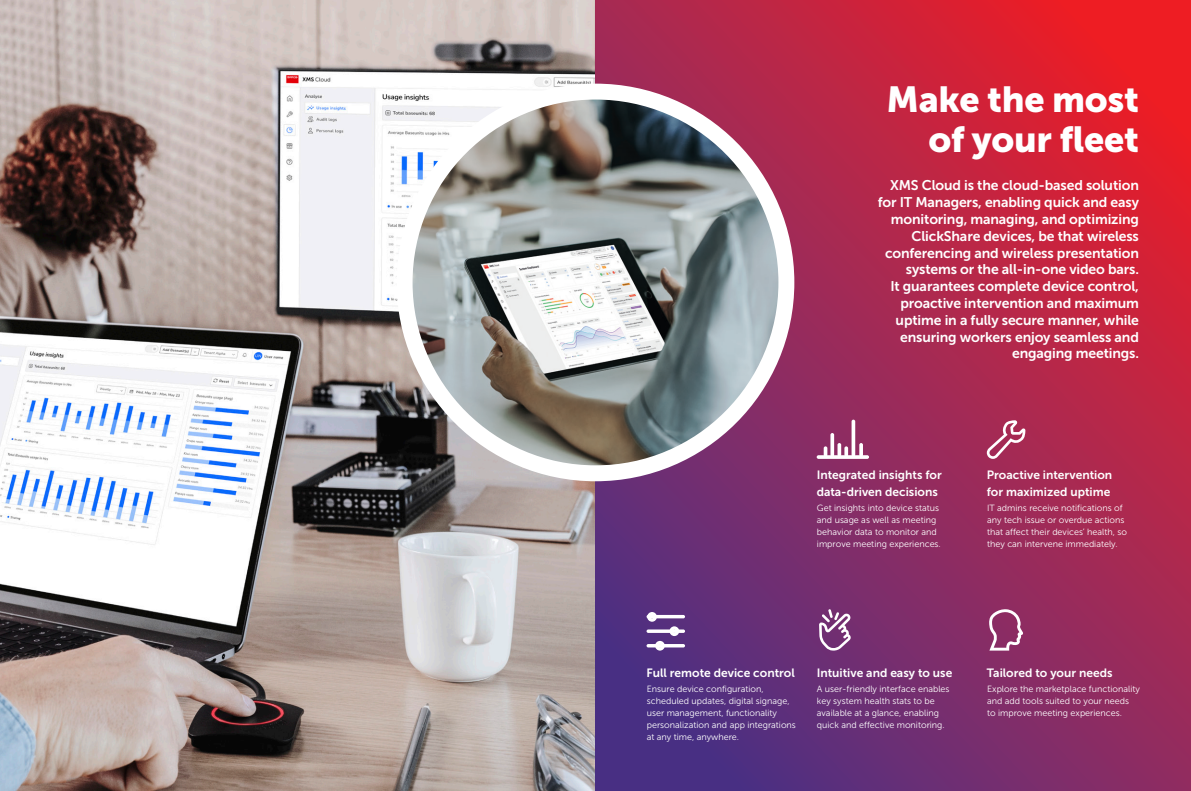
<style>
.page{position:relative;width:1191px;height:791px;background:#fff}
.page>*{position:absolute;margin:0;border:0;box-sizing:border-box;transform-origin:0 0}
.t1{font:36px/40px "Museo Sans 900";letter-spacing:-.01em;color:#fff;text-align:right}
.t2{font:14px/16.8px "Museo Sans 700";letter-spacing:-.01em;color:#fff;text-align:right}
.t3{font:12px/16.8px "Museo Sans 700";color:#fff}
.t4{font:9px/12px "Museo Sans 300";color:#fff}
</style>
<div class="page">
<img style="left:0;top:0;width:595px;height:791px">
<svg style="left:595px;top:0;width:596px;height:791px;background:#9e2a57"></svg>
<img style="left:404px;top:92px;width:382px;height:381px;border-radius:191px">
<div style="left:396px;top:84px;width:398px;height:397px;border:16px solid #fff;border-radius:50%"></div>
<svg style="left:986px;top:420px;width:39px;height:39px"></svg>
<hr style="left:646px;top:615px;width:39px;height:3px;background:#fff;border-radius:2px">
<svg style="left:646px;top:629px;width:39px;height:4px"></svg>
<hr style="left:646px;top:644px;width:39px;height:3px;background:#fff;border-radius:2px">
<svg style="left:647px;top:612px;width:32px;height:39px"></svg>
<svg style="left:819px;top:609px;width:32px;height:41px"></svg>
<svg style="left:989px;top:609px;width:34px;height:42px"></svg>
<svg style="left:816px;top:455px;width:53px;height:4px"></svg>
<svg style="left:823px;top:446px;width:4px;height:11px"></svg>
<svg style="left:837px;top:443px;width:4px;height:14px"></svg>
<svg style="left:830px;top:433px;width:4px;height:24px"></svg>
<svg style="left:844px;top:446px;width:4px;height:11px"></svg>
<svg style="left:859px;top:443px;width:4px;height:14px"></svg>
<svg style="left:851px;top:420px;width:4px;height:37px"></svg>
<h1 class="t1" style="left:886px;top:79px;width:254px">Make the most of your fleet</h1>
<p class="t2" style="left:877px;top:177px;width:263px">XMS Cloud is the cloud-based solution for IT Managers, enabling quick and easy monitoring, managing, and optimizing ClickShare devices, be that wireless conferencing and wireless presentation systems or the all-in-one video bars.<br>It guarantees complete device control, proactive intervention and maximum uptime in a fully secure manner, while ensuring workers enjoy seamless and engaging meetings.</p>
<h3 class="t3" style="left:816px;top:467px;width:127px">Integrated insights for data-driven decisions</h3>
<p class="t4" style="left:817px;top:502px;width:125px">Get insights into device status and usage as well as meeting behavior data to monitor and improve meeting experiences.</p>
<h3 class="t3" style="left:986px;top:467px;width:127px">Proactive intervention for maximized uptime</h3>
<p class="t4" style="left:987px;top:502px;width:141px">IT admins receive notifications of any tech issue or overdue actions that affect their devices’ health, so they can intervene immediately.</p>
<h3 class="t3" style="left:646px;top:664px;width:150px">Full remote device control</h3>
<p class="t4" style="left:647px;top:683px;width:151px">Ensure device configuration, scheduled updates, digital signage, user management, functionality personalization and app integrations at any time, anywhere.</p>
<h3 class="t3" style="left:816px;top:664px;width:137px">Intuitive and easy to use</h3>
<p class="t4" style="left:817px;top:683px;width:134px">A user-friendly interface enables key system health stats to be available at a glance, enabling quick and effective monitoring.</p>
<h3 class="t3" style="left:986px;top:664px;width:127px">Tailored to your needs</h3>
<p class="t4" style="left:987px;top:683px;width:154px">Explore the marketplace functionality and add tools suited to your needs to improve meeting experiences.</p>
</div>
